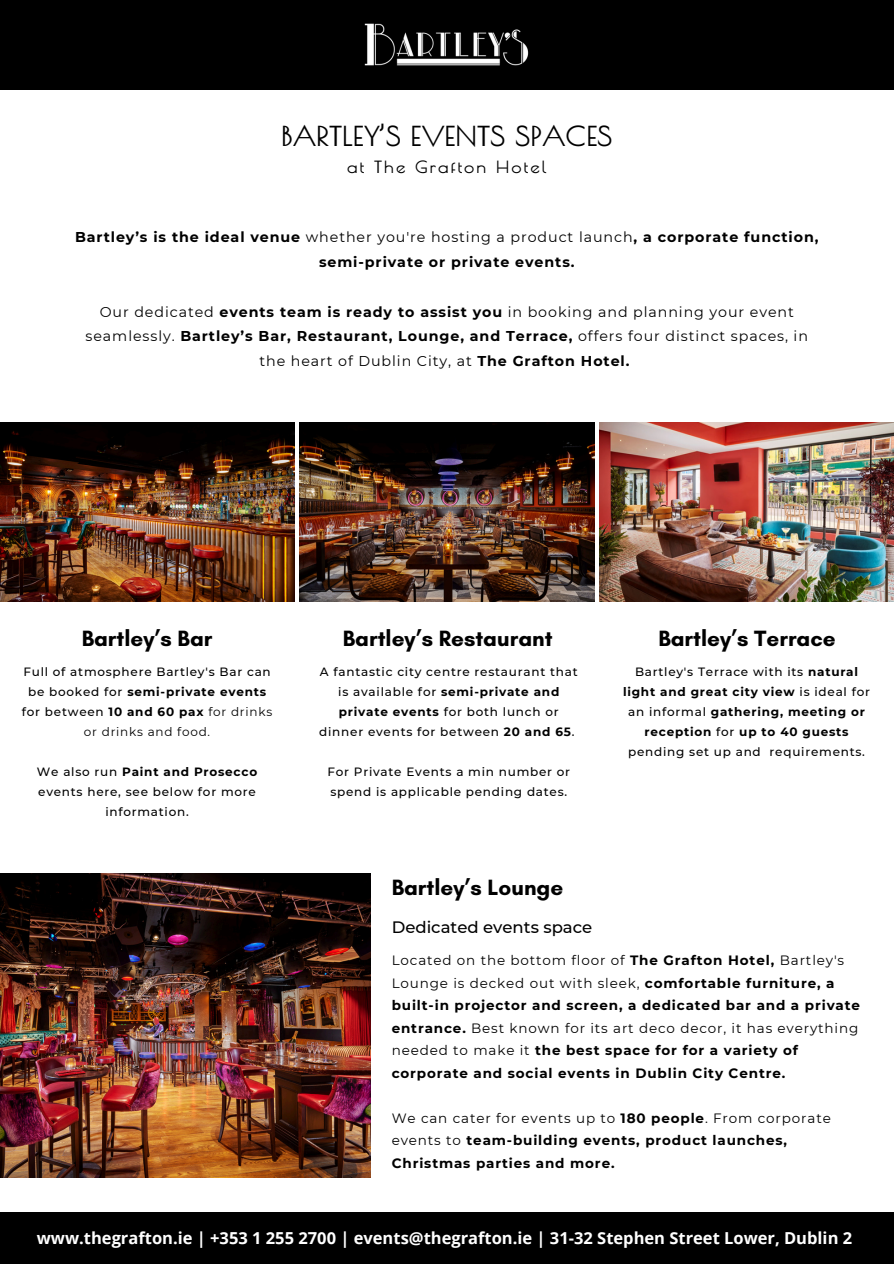
<style>
.page{position:relative;width:894px;height:1264px;background:#fff}
.page>*{position:absolute;margin:0;border:0;box-sizing:border-box;transform-origin:0 0}
.t1{font:700 27px "Poiret One";color:#000}
.t2{font:700 22.5px "Glacial Indifference";color:#000}
.t3{font:700 16.5px "Open Sans";color:#fff}
.t4{font:500 16.5px "Montserrat";color:#000}
.t5{font:700 16.5px "Poiret One";letter-spacing:.125em;color:#000}
.t6{font:14.25px/24.8px "Montserrat";letter-spacing:.065em;color:#000;text-align:center}
.t7{font:700 14.25px/24.8px "Montserrat";letter-spacing:.065em;color:#000;text-align:center}
.t8{font:700 13.5px/22.5px "Montserrat";letter-spacing:.065em;color:#000}
.t9{font:500 12px/20px "Montserrat";letter-spacing:.065em;color:#000;text-align:center}
.s1{font-weight:400}
.s2{font-weight:700}
</style>
<div class="page">
<img style="left:0;top:423px;width:295px;height:178px">
<img style="left:299px;top:423px;width:295px;height:178px">
<img style="left:599px;top:423px;width:294px;height:178px">
<div style="left:0;top:1211px;width:893px;height:52px;background:#000"></div>
<img style="left:0;top:873px;width:370px;height:304px">
<div style="left:0;top:0;width:893px;height:89px;background:#000"></div>
<img style="left:364px;top:23px;width:165px;height:43px">
<h1 class="t1" style="left:281px;top:120px;width:333px">BARTLEY’S EVENTS SPACES</h1>
<h3 class="t5" style="left:347px;top:157px;width:201px">at The Grafton Hotel</h3>
<p class="t7" style="left:75px;top:224px;width:744px">Bartley’s is the ideal venue <span class="s1">whether you're hosting a product launch</span>, a corporate function, semi-private or private events.</p>
<p class="t6" style="left:86px;top:299px;width:723px">Our dedicated <span class="s2">events team is ready to assist you</span> in booking and planning your event seamlessly. <span class="s2">Bartley’s Bar, Restaurant, Lounge, and Terrace,</span> offers four distinct spaces, in the heart of Dublin City, at <span class="s2">The Grafton Hotel.</span></p>
<h2 class="t2" style="left:82px;top:624px;width:132px">Bartley’s Bar</h2>
<h2 class="t2" style="left:343px;top:624px;width:211px">Bartley’s Restaurant</h2>
<h2 class="t2" style="left:658px;top:624px;width:179px">Bartley’s Terrace</h2>
<p class="t9" style="left:22px;top:661px;width:252px">Full of atmosphere Bartley's Bar can be booked for <span class="s2">semi-private events </span>for between <span class="s2">10 and 60 pax</span> <span class="s1">for drinks or drinks and food.</span></p>
<p class="t9" style="left:37px;top:761px;width:222px">We also run <span class="s2">Paint and Prosecco </span>events here, see below for more information.</p>
<p class="t9" style="left:319px;top:661px;width:260px">A fantastic city centre restaurant that is available for <span class="s2">semi-private and private events</span> for both lunch or dinner events for between <span class="s2">20 and 65</span>.</p>
<p class="t9" style="left:327px;top:761px;width:244px;text-align:left">For Private Events a min number or spend is applicable pending dates.</p>
<p class="t9" style="left:623px;top:661px;width:248px">Bartley's Terrace with its <span class="s2">natural light and great city view</span> is ideal for an informal <span class="s2">gathering, meeting or reception</span> for <span class="s2">up to 40 guests </span>pending set up and requirements.</p>
<h2 class="t2" style="left:391px;top:873px;width:173px">Bartley’s Lounge</h2>
<h3 class="t4" style="left:391px;top:915px;width:202px">Dedicated events space</h3>
<p class="t8" style="left:391px;top:948px;width:469px"><span class="s1">Located on the bottom floor of</span> The Grafton Hotel, <span class="s1">Bartley's Lounge is decked out with sleek,</span> comfortable furniture, a built-in projector and screen, a dedicated bar and a private entrance. <span class="s1">Best known for its art deco decor, it has everything needed to make it</span> the best space for for a variety of corporate and social events in Dublin City Centre.</p>
<p class="t8" style="left:391px;top:1105px;width:440px"><span class="s1">We can cater for events up to</span> 180 people<span class="s1">. From corporate events to</span> team-building events, product launches,<br>Christmas parties and more.</p>
<h3 class="t3" style="left:37px;top:1225px;width:816px">www.thegrafton.ie | +353 1 255 2700 | events@thegrafton.ie | 31-32 Stephen Street Lower, Dublin 2</h3>
</div>
